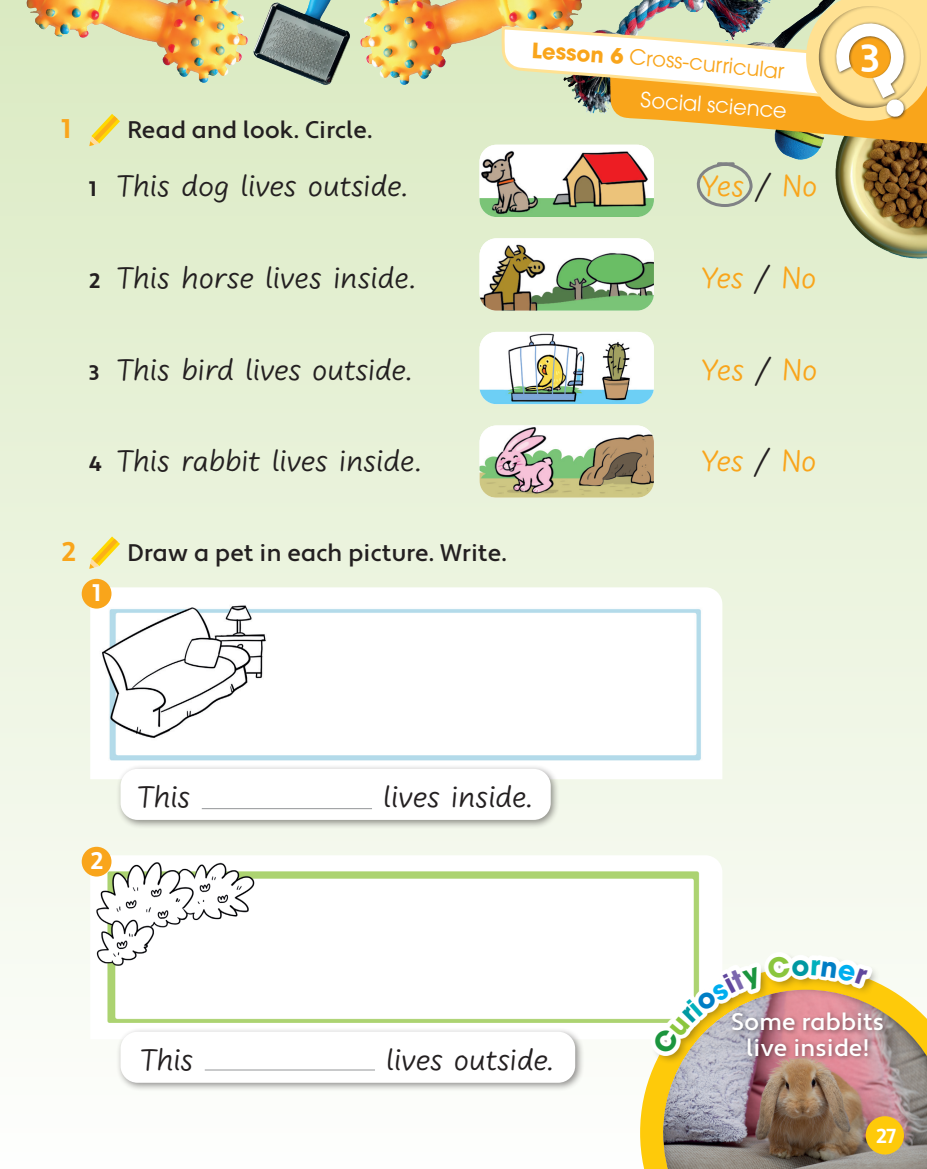
<style>
.page{position:relative;width:927px;height:1169px;background:#fff}
.page>*{position:absolute;margin:0;border:0;box-sizing:border-box;transform-origin:0 0}
.t1{font:700 39px "Apertura";color:#fff}
._00_Exercise_H_W_Num{font:31.5px "Uberhand Pro";color:#231f20}
._00_Exercise_text_in{font:31.5px "Uberhand Pro";color:#231f20}
._00_Exercise_H_W_Num-2{font:31.5px "Uberhand Pro";color:#f9a51b}
._00_Rubric{font:700 27px "Apertura";color:#f9a51b}
._00_Rubric-2{font:500 24px "Apertura";letter-spacing:.01em;color:#231f20}
._00_Rubric_Corner{font:500 24px/25.5px "Apertura";letter-spacing:.01em;color:#fff;text-align:center}
.t2{font:700 24px "Apertura";color:#fff}
.t3{font:21px "ITC Avant Garde Pro";color:#f9a51b}
.t4{font:21px "ITC Avant Garde Pro";color:#fff}
.t5{font:700 21px "ITC Avant Garde Pro";color:#f9a51b}
.t6{font:700 20.25px "Apertura";color:#fff}
.s1{font-family:"Apertura";font-weight:700;font-size:21px}
.s2{color:#231f20}
</style>
<div class="page">
<div style="left:0;top:0;width:926px;height:1169px;background:linear-gradient(to bottom,#daeac1,#fefefd)"></div>
<svg style="left:85px;top:114px;width:35px;height:36px"></svg>
<svg style="left:696px;top:161px;width:56px;height:47px;background:#cedabe"></svg>
<img style="left:479px;top:145px;width:174px;height:72px">
<img style="left:479px;top:425px;width:174px;height:73px">
<img style="left:479px;top:332px;width:174px;height:72px">
<img style="left:479px;top:238px;width:174px;height:72px">
<img style="left:90px;top:587px;width:632px;height:192px">
<img style="left:90px;top:855px;width:632px;height:184px">
<svg style="left:85px;top:536px;width:35px;height:36px"></svg>
<div style="left:116px;top:763px;width:443px;height:66px;background:#231f20;opacity:.5"></div>
<div style="left:120px;top:769px;width:430px;height:51px;background:#fff;border-radius:17px"></div>
<hr style="left:202px;top:808px;width:170px;height:1px;background:#939598">
<div style="left:116px;top:1027px;width:468px;height:64px;background:#231f20;opacity:.5"></div>
<div style="left:120px;top:1031px;width:455px;height:51px;background:#fff;border-radius:17px"></div>
<hr style="left:205px;top:1069px;width:170px;height:1px;background:#939598">
<svg style="left:640px;top:966px;width:286px;height:203px"></svg>
<div style="left:649px;top:978px;width:277px;height:191px;background:#231f20;opacity:.75"></div>
<div style="left:650px;top:952px;width:230px;height:113px;background:#231f20;opacity:.75"></div>
<svg style="left:650px;top:952px;width:221px;height:104px"></svg>
<div style="left:729px;top:1009px;width:159px;height:52px;background:#231f20;opacity:.5"></div>
<img style="left:815px;top:149px;width:111px;height:136px">
<img style="left:0;top:0;width:283px;height:103px">
<img style="left:759px;top:149px;width:86px;height:19px">
<img style="left:324px;top:0;width:176px;height:105px">
<img style="left:236px;top:0;width:122px;height:92px">
<div style="left:82px;top:579px;width:29px;height:29px;background:#f9a51b;border-radius:50%"></div>
<div style="left:82px;top:846px;width:29px;height:30px;background:#f9a51b;border-radius:50%"></div>
<div style="left:865px;top:1116px;width:38px;height:38px;background:#feca0a;border-radius:50%"></div>
<svg style="left:651px;top:955px;width:216px;height:100px"></svg>
<img style="left:500px;top:0;width:427px;height:149px">
<p class="t5" style="left:567px;top:38px;width:59px;rotate:4deg">son 6</p>
<p class="t3" style="left:630px;top:44px;width:94px;rotate:5deg">Cross-cur</p>
<p class="t3" style="left:724px;top:52px;width:63px;rotate:6deg">ricular</p>
<p class="t4" style="left:641px;top:86px;width:58px;rotate:4deg">Socia</p>
<p class="t4" style="left:698px;top:90px;width:91px;rotate:5deg">l science</p>
<p class="_00_Rubric" style="left:61px;top:113px;width:12px">1</p>
<p class="_00_Rubric-2" style="left:127px;top:115px;width:246px">Read and look. Circle.</p>
<p class="_00_Exercise_H_W_Num" style="left:89px;top:163px;width:321px"><span class="s1">1</span> This dog lives outside.</p>
<p class="_00_Exercise_H_W_Num-2" style="left:700px;top:163px;width:118px">Yes <span class="s2">/</span> No</p>
<p class="_00_Exercise_H_W_Num" style="left:89px;top:255px;width:328px"><span class="s1">2</span> This horse lives inside.</p>
<p class="_00_Exercise_H_W_Num-2" style="left:700px;top:255px;width:117px">Yes <span class="s2">/</span> No</p>
<p class="_00_Exercise_H_W_Num" style="left:89px;top:347px;width:325px"><span class="s1">3</span> This bird lives outside.</p>
<p class="_00_Exercise_H_W_Num-2" style="left:700px;top:347px;width:118px">Yes <span class="s2">/</span> No</p>
<p class="_00_Exercise_H_W_Num" style="left:89px;top:439px;width:334px"><span class="s1">4</span> This rabbit lives inside.</p>
<p class="_00_Exercise_H_W_Num-2" style="left:700px;top:439px;width:117px">Yes <span class="s2">/</span> No</p>
<p class="_00_Rubric" style="left:61px;top:535px;width:16px">2</p>
<p class="_00_Rubric-2" style="left:127px;top:538px;width:381px">Draw a pet in each picture. Write.</p>
<p class="t2" style="left:92px;top:578px;width:10px">1</p>
<p class="t1" style="left:860px;top:35px;width:21px">3</p>
<p class="t2" style="left:90px;top:846px;width:14px">2</p>
<p class="_00_Exercise_text_in" style="left:137px;top:774px;width:55px">This</p>
<p class="_00_Exercise_text_in" style="left:383px;top:774px;width:151px">lives inside.</p>
<p class="_00_Exercise_text_in" style="left:140px;top:1037px;width:55px">This</p>
<p class="_00_Exercise_text_in" style="left:386px;top:1037px;width:169px">lives outside.</p>
<p class="_00_Rubric_Corner" style="left:731px;top:1009px;width:154px">Some rabbits live inside!</p>
<p class="t6" style="left:875px;top:1123px;width:22px">27</p>
</div>
